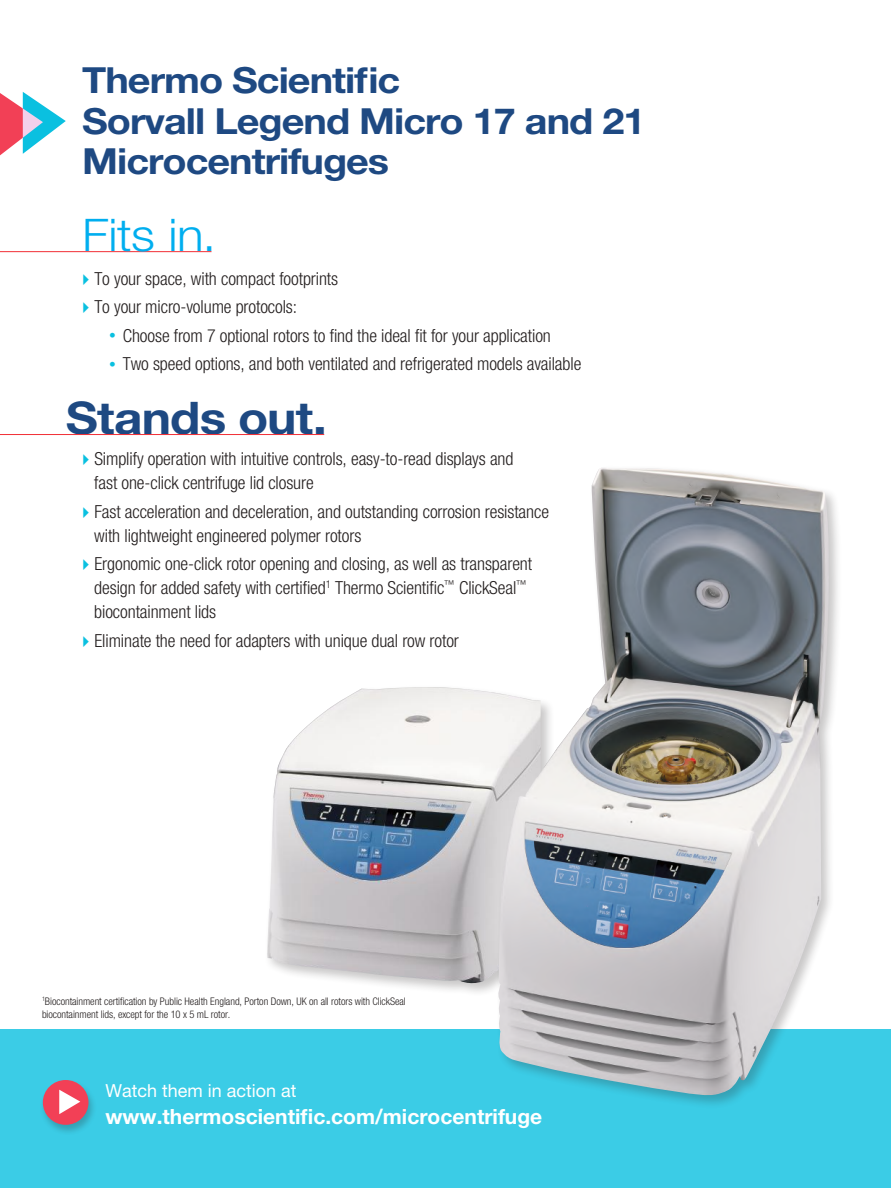
<style>
.page{position:relative;width:891px;height:1188px;background:#fff}
.page>*{position:absolute;margin:0;border:0;box-sizing:border-box;transform-origin:0 0}
.t1{font:700 45px "Helvetica Neue LT Std";letter-spacing:-.015em;color:#1e4982;scale:1.1 1}
.t2{font:300 45px "Helvetica Neue LT Std";letter-spacing:-.01em;color:#00aeef;scale:1.1 1}
.t3{font:700 36px/40.5px "Helvetica Neue LT Std";letter-spacing:-.025em;color:#1e4982;scale:1.1 1}
.t4{font:700 21px "Helvetica Neue LT Std";color:#fff}
.t5{font:300 condensed 18px/24px "Helvetica Neue LT Std";letter-spacing:-.005em;color:#241f1f}
.t6{font:18px "Helvetica Neue LT Std";color:#fff}
.t7{font:300 condensed 10.5px/13.5px "Helvetica Neue LT Std";letter-spacing:-.005em;color:#241f1f}
.s1{font-size:13.5px;color:#0ac0e0}
</style>
<div class="page">
<div style="left:0;top:1029px;width:891px;height:159px;background:#3bcce6"></div>
<div style="left:264px;top:684px;width:291px;height:313px;background:#241f1f;opacity:.25"></div>
<img style="left:266px;top:687px;width:229px;height:299px">
<div style="left:495px;top:464px;width:348px;height:645px;background:#241f1f;opacity:.25"></div>
<img style="left:496px;top:467px;width:333px;height:630px">
<div style="left:40px;top:1079px;width:57px;height:57px;background:#241f1f;opacity:.25"></div>
<div style="left:43px;top:1080px;width:45px;height:45px;background:#f24056;border-radius:50%"></div>
<svg style="left:59px;top:1090px;width:21px;height:24px"></svg>
<svg style="left:0;top:92px;width:66px;height:64px"></svg>
<hr style="left:0;top:251px;width:212px;height:1px;background:#f12f36">
<hr style="left:0;top:434px;width:324px;height:1px;background:#f12f36">
<h2 class="t3" style="left:82px;top:59px;width:513px">Thermo Scientific<br>Sorvall Legend Micro 17 and 21<br>Microcentrifuges</h2>
<h1 class="t2" style="left:82px;top:208px;width:123px">Fits in.</h1>
<p class="t5" style="left:94px;top:264px;width:245px;line-height:28.5px">To your space, with compact footprints<br>To your micro-volume protocols:</p>
<p class="t5" style="left:109px;top:323px;width:443px"><span class="s1">•</span> Choose from 7 optional rotors to find the ideal fit for your application</p>
<p class="t5" style="left:109px;top:352px;width:474px"><span class="s1">•</span> Two speed options, and both ventilated and refrigerated models available</p>
<h1 class="t1" style="left:66px;top:390px;width:239px">Stands out.</h1>
<p class="t5" style="left:94px;top:447px;width:421px">Simplify operation with intuitive controls, easy-to-read displays and fast one-click centrifuge lid closure</p>
<p class="t5" style="left:94px;top:499px;width:456px">Fast acceleration and deceleration, and outstanding corrosion resistance with lightweight engineered polymer rotors</p>
<p class="t5" style="left:94px;top:552px;width:439px">Ergonomic one-click rotor opening and closing, as well as transparent design for added safety with certified<sup>1</sup> Thermo Scientific<sup>™</sup> ClickSeal<sup>™ </sup>biocontainment lids</p>
<p class="t5" style="left:94px;top:628px;width:366px">Eliminate the need for adapters with unique dual row rotor</p>
<p class="t7" style="left:42px;top:994px;width:365px"><sup>1</sup>Biocontainment certification by Public Health England, Porton Down, UK on all rotors with ClickSeal biocontainment lids, except for the 10 x 5 mL rotor.</p>
<p class="t6" style="left:105px;top:1079px;width:193px">Watch them in action at</p>
<p class="t4" style="left:105px;top:1103px;width:438px">www.thermoscientific.com/microcentrifuge</p>
</div>
